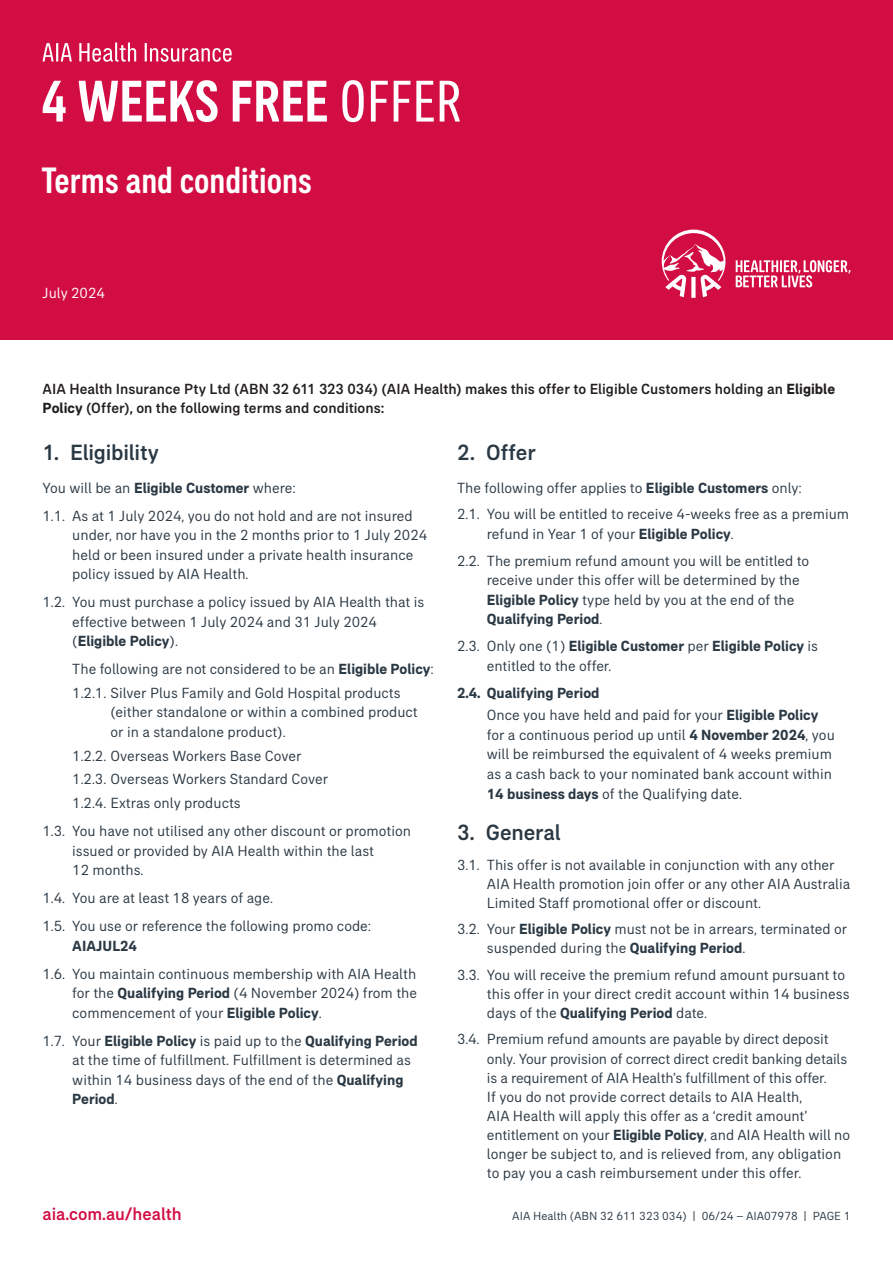
<style>
.page{position:relative;width:893px;height:1263px;background:#fff}
.page>*{position:absolute;margin:0;border:0;box-sizing:border-box;transform-origin:0 0}
.t1{font:500 condensed 60px "AIA Everest";color:#fff}
.t2{font:500 condensed 37.5px "AIA Everest";color:#fff}
.t3{font:500 22.5px "AIA Everest";letter-spacing:-.01em;color:#2b3944}
.t4{font:500 18px "AIA Everest";color:#d20d44}
.t5{font:15px/19.5px "AIA Everest";color:#2b3944}
.t6{font:500 15px/19.5px "AIA Everest";color:#231f20}
.t7{font:700 15px/22.6px "AIA Everest";color:#2b3944}
.t8{font:15px "AIA Everest";color:#fff}
.t9{font:12px "AIA Everest";color:#2b3944}
.s1{font-weight:400}
.s2{font-weight:700}
</style>
<div class="page">
<div style="left:0;top:0;width:893px;height:340px;background:#d20d44"></div>
<svg style="left:662px;top:230px;width:188px;height:68px"></svg>
<svg style="left:43px;top:43px;width:189px;height:19px"></svg>
<h1 class="t1" style="left:41px;top:67px;width:422px">4 WEEKS FREE <span class="s1">OFFER</span></h1>
<h2 class="t2" style="left:41px;top:159px;width:272px">Terms and conditions</h2>
<p class="t8" style="left:43px;top:284px;width:64px">July 2024</p>
<p class="t6" style="left:43px;top:379px;width:794px">AIA Health Insurance Pty Ltd (ABN 32 611 323 034) (AIA Health) makes this offer to Eligible Customers holding an <span class="s2">Eligible<br>Policy</span> (Offer), on the following terms and conditions:</p>
<h3 class="t3" style="left:43px;top:440px;width:118px">1. Eligibility</h3>
<p class="t5" style="left:43px;top:473px;width:372px;line-height:28px">You will be an <span class="s2">Eligible Customer</span> where:<br>1.1. As at 1 July 2024, you do not hold and are not insured</p>
<p class="t5" style="left:72px;top:525px;width:356px">under, nor have you in the 2 months prior to 1 July 2024 held or been insured under a private health insurance policy issued by AIA Health.</p>
<p class="t5" style="left:72px;top:592px;width:354px;text-indent:-30px">1.2. You must purchase a policy issued by AIA Health that is effective between 1 July 2024 and 31 July 2024 (<span class="s2">Eligible Policy</span>).</p>
<p class="t5" style="left:72px;top:657px;width:363px;line-height:23.7px">The following are not considered to be an <span class="s2">Eligible Policy</span>:<br>1.2.1. Silver Plus Family and Gold Hospital products</p>
<p class="t5" style="left:111px;top:702px;width:309px">(either standalone or within a combined product or in a standalone product).</p>
<p class="t5" style="left:72px;top:743px;width:257px;line-height:23.7px">1.2.2. Overseas Workers Base Cover<br>1.2.3. Overseas Workers Standard Cover<br>1.2.4. Extras only products</p>
<p class="t5" style="left:72px;top:821px;width:340px;text-indent:-30px">1.3. You have not utilised any other discount or promotion issued or provided by AIA Health within the last<br>12 months.</p>
<p class="t5" style="left:43px;top:884px;width:330px;line-height:28px">1.4. You are at least 18 years of age.<br>1.5. You use or reference the following promo code:</p>
<p class="t7" style="left:72px;top:934px;width:66px">AIAJUL24</p>
<p class="t5" style="left:72px;top:963px;width:346px;text-align:justify;text-indent:-30px">1.6. You maintain continuous membership with AIA Health for the <span class="s2">Qualifying Period</span> (4 November 2024) from the commencement of your <span class="s2">Eligible Policy</span>.</p>
<p class="t5" style="left:72px;top:1030px;width:347px;text-indent:-30px">1.7. Your <span class="s2">Eligible Policy</span> is paid up to the <span class="s2">Qualifying Period </span>at the time of fulfillment. Fulfillment is determined as within 14 business days of the end of the <span class="s2">Qualifying Period</span>.</p>
<h3 class="t3" style="left:457px;top:440px;width:80px">2. Offer</h3>
<p class="t5" style="left:457px;top:474px;width:394px;line-height:27px">The following offer applies to <span class="s2">Eligible Customers</span> only:<br>2.1. You will be entitled to receive 4-weeks free as a premium</p>
<p class="t5" style="left:457px;top:520px;width:354px;line-height:27px;text-indent:30px">refund in Year 1 of your <span class="s2">Eligible Policy</span>.<br>2.2. The premium refund amount you will be entitled to</p>
<p class="t5" style="left:487px;top:570px;width:314px">receive under this offer will be determined by the<br><span class="s2">Eligible Policy</span> type held by you at the end of the<br><span class="s2">Qualifying Period</span>.</p>
<p class="t5" style="left:487px;top:636px;width:333px;text-indent:-30px">2.3. Only one (1) <span class="s2">Eligible Customer</span> per <span class="s2">Eligible Policy</span> is entitled to the offer.</p>
<p class="t7" style="left:487px;top:681px;width:333px;text-indent:-30px">2.4. Qualifying Period<br><span class="s1">Once you have held and paid for your</span> Eligible Policy</p>
<p class="t5" style="left:487px;top:725px;width:349px">for a continuous period up until <span class="s2">4 November 2024</span>, you will be reimbursed the equivalent of 4 weeks premium as a cash back to your nominated bank account within <span class="s2">14 business days</span> of the Qualifying date.</p>
<h3 class="t3" style="left:457px;top:819px;width:105px">3. General</h3>
<p class="t5" style="left:487px;top:855px;width:365px;text-indent:-30px">3.1. This offer is not available in conjunction with any other<br>AIA Health promotion join offer or any other AIA Australia<br>Limited Staff promotional offer or discount.</p>
<p class="t5" style="left:487px;top:919px;width:362px;text-indent:-30px">3.2. Your <span class="s2">Eligible Policy</span> must not be in arrears, terminated or suspended during the <span class="s2">Qualifying Period</span>.</p>
<p class="t5" style="left:487px;top:965px;width:364px;text-indent:-30px">3.3. You will receive the premium refund amount pursuant to this offer in your direct credit account within 14 business days of the <span class="s2">Qualifying Period</span> date.</p>
<p class="t5" style="left:487px;top:1029px;width:365px;line-height:19px;text-indent:-30px">3.4. Premium refund amounts are payable by direct deposit only. Your provision of correct direct credit banking details is a requirement of AIA Health’s fulfillment of this offer.<br>If you do not provide correct details to AIA Health,<br>AIA Health will apply this offer as a ‘credit amount’ entitlement on your <span class="s2">Eligible Policy</span>, and AIA Health will no longer be subject to, and is relieved from, any obligation to pay you a cash reimbursement under this offer.</p>
<p class="t9" style="left:512px;top:1209px;width:340px">AIA Health (ABN 32 611 323 034) | 06/24 – AIA07978 | PAGE 1</p>
<p class="t4" style="left:43px;top:1204px;width:141px">aia.com.au/health</p>
</div>
